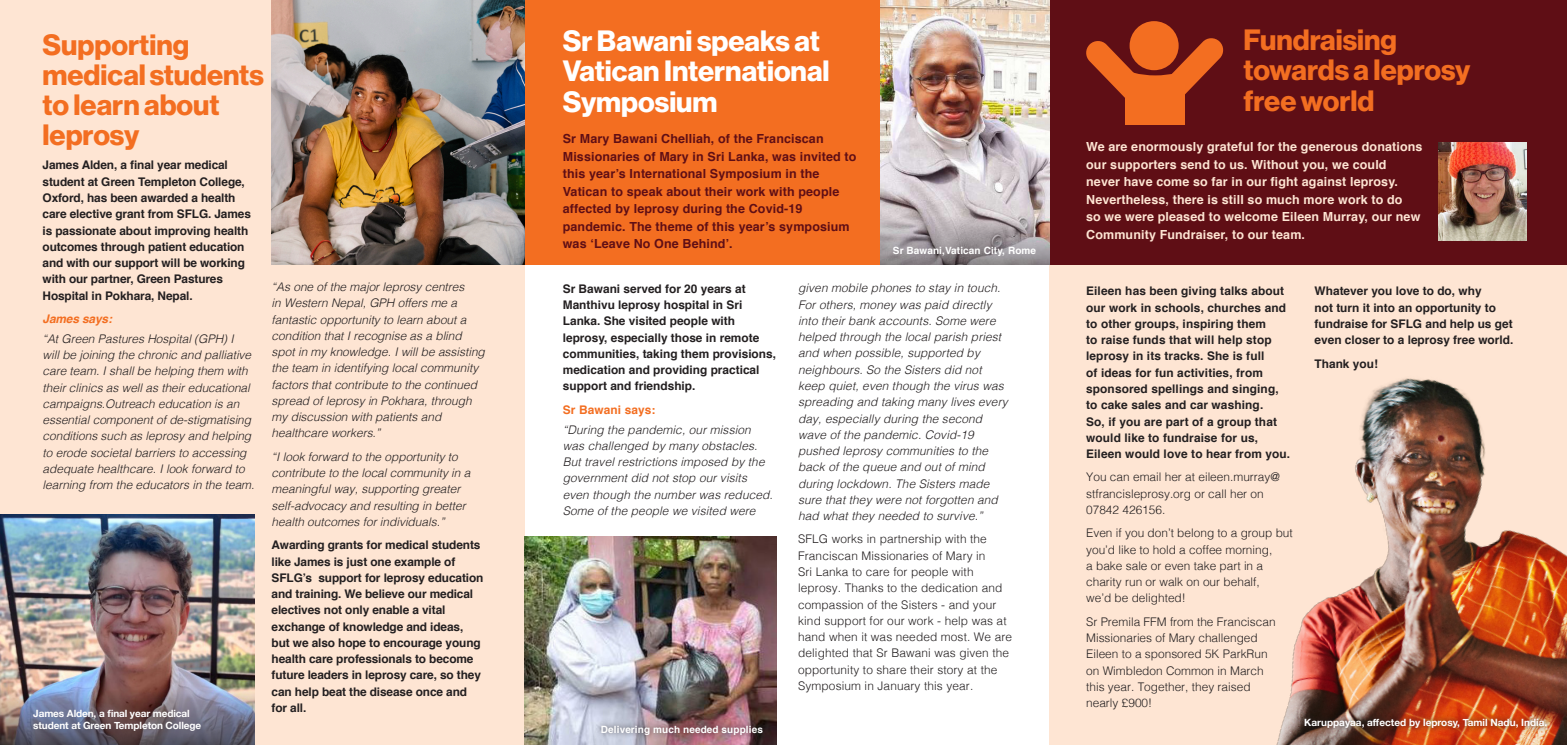
<style>
.page{position:relative;width:1567px;height:745px;background:#fff}
.page>*{position:absolute;margin:0;border:0;box-sizing:border-box;transform-origin:0 0}
.t1{font:28.75px/30px "N Haas Grotesk DS Pro 75 Bd";color:#f36e21}
.t2{font:28.75px/30px "N Haas Grotesk DS Pro 75 Bd";color:#fff}
.t3{font:700 12.5px/17.5px "Helvetica";letter-spacing:.01em;color:#5f0e15}
.t4{font:700 12.5px/17.5px "Helvetica";letter-spacing:.01em;color:#fee5d3}
.t5{font:italic 300 11.88px/16.2px "Helvetica";color:#231f20}
.t6{font:700 11.88px/16.2px "Helvetica";color:#231f20}
.t7{font:300 11.88px/16.2px "Helvetica";color:#231f20}
.t8{font:700 11.88px "Helvetica";letter-spacing:.01em;color:#f36e21}
.t9{font:italic 700 11.88px "Helvetica";letter-spacing:-.01em;color:#f36e21}
.t10{font:700 10px/12.5px "Helvetica Neue";letter-spacing:-.01em;color:#fff}
.t11{font:700 10px "Helvetica";letter-spacing:.01em;color:#fff}
</style>
<div class="page">
<div style="left:1049px;top:0;width:517px;height:744px;background:#fee5d3"></div>
<div style="left:1049px;top:0;width:517px;height:264px;background:#5f0e15"></div>
<div style="left:1125px;top:70px;width:60px;height:55px;background:#f36e21"></div>
<div style="left:0;top:0;width:524px;height:744px;background:#fee5d3"></div>
<div style="left:524px;top:0;width:356px;height:264px;background:#f36e21"></div>
<img style="left:880px;top:0;width:169px;height:215px">
<img style="left:0;top:514px;width:254px;height:174px">
<img style="left:0;top:688px;width:254px;height:56px">
<img style="left:271px;top:0;width:253px;height:264px">
<img style="left:524px;top:536px;width:252px;height:208px">
<img style="left:1438px;top:142px;width:87px;height:98px">
<div style="left:1129px;top:21px;width:49px;height:49px;background:#f36e21;border-radius:50%"></div>
<svg style="left:1086px;top:37px;width:138px;height:61px"></svg>
<img style="left:1276px;top:378px;width:290px;height:366px">
<div style="left:595px;top:718px;width:173px;height:22px;background:#231f20;opacity:.75"></div>
<svg style="left:880px;top:215px;width:169px;height:49px;background:#a1999c"></svg>
<div style="left:1298px;top:712px;width:254px;height:22px;background:#231f20;opacity:.87"></div>
<p class="t1" style="left:43px;top:30px;width:223px">Supporting medical students to learn about leprosy</p>
<p class="t6" style="left:43px;top:157px;width:210px">James Alden, a final year medical student at Green Templeton College, Oxford, has been awarded a health care elective grant from SFLG. James is passionate about improving health outcomes through patient education and with our support will be working with our partner, Green Pastures Hospital in Pokhara, Nepal.</p>
<p class="t9" style="left:43px;top:309px;width:71px">James says:</p>
<p class="t5" style="left:43px;top:329px;width:213px">“At Green Pastures Hospital (GPH) I<br>will be joining the chronic and palliative care team. I shall be helping them with their clinics as well as their educational campaigns.Outreach education is an essential component of de-stigmatising conditions such as leprosy and helping to erode societal barriers to accessing adequate healthcare. I look forward to learning from the educators in the team.</p>
<p class="t10" style="left:33px;top:706px;width:169px">James Alden, a final year medical student at Green Templeton College</p>
<p class="t5" style="left:271px;top:278px;width:215px">“As one of the major leprosy centres<br>in Western Nepal, GPH offers me a fantastic opportunity to learn about a condition that I recognise as a blind spot in my knowledge. I will be assisting the team in identifying local community factors that contribute to the continued spread of leprosy in Pokhara, through my discussion with patients and healthcare workers.”</p>
<p class="t5" style="left:271px;top:447px;width:200px">“I look forward to the opportunity to contribute to the local community in a meaningful way, supporting greater self-advocacy and resulting in better health outcomes for individuals.”</p>
<p class="t6" style="left:271px;top:536px;width:213px">Awarding grants for medical students like James is just one example of<br>SFLG’s support for leprosy education and training. We believe our medical electives not only enable a vital exchange of knowledge and ideas, but we also hope to encourage young health care professionals to become future leaders in leprosy care, so they can help beat the disease once and for all.</p>
<p class="t2" style="left:562px;top:27px;width:268px">Sr Bawani speaks at<br>Vatican International<br>Symposium</p>
<p class="t3" style="left:562px;top:130px;width:295px">Sr Mary Bawani Chelliah, of the Franciscan Missionaries of Mary in Sri Lanka, was invited to this year’s International Symposium in the Vatican to speak about their work with people affected by leprosy during the Covid-19 pandemic. The theme of this year’s symposium was ‘Leave No One Behind’.</p>
<p class="t11" style="left:892px;top:242px;width:145px">Sr Bawani,Vatican City, Rome</p>
<p class="t6" style="left:562px;top:280px;width:215px">Sr Bawani served for 20 years at Manthivu leprosy hospital in Sri Lanka. She visited people with leprosy, especially those in remote communities, taking them provisions, medication and providing practical support and friendship.</p>
<p class="t8" style="left:562px;top:399px;width:94px">Sr Bawani says:</p>
<p class="t5" style="left:562px;top:420px;width:211px">“During the pandemic, our mission was challenged by many obstacles.<br>But travel restrictions imposed by the government did not stop our visits even though the number was reduced.<br>Some of the people we visited were</p>
<p class="t11" style="left:601px;top:720px;width:163px">Delivering much needed supplies</p>
<p class="t5" style="left:798px;top:279px;width:211px">given mobile phones to stay in touch.<br>For others, money was paid directly into their bank accounts. Some were helped through the local parish priest and when possible, supported by neighbours. So the Sisters did not keep quiet, even though the virus was spreading and taking many lives every day, especially during the second wave of the pandemic. Covid-19 pushed leprosy communities to the back of the queue and out of mind during lockdown. The Sisters made sure that they were not forgotten and had what they needed to survive.”</p>
<p class="t7" style="left:798px;top:530px;width:215px">SFLG works in partnership with the Franciscan Missionaries of Mary in<br>Sri Lanka to care for people with leprosy. Thanks to the dedication and compassion of the Sisters - and your kind support for our work - help was at hand when it was needed most. We are delighted that Sr Bawani was given the opportunity to share their story at the Symposium in January this year.</p>
<p class="t1" style="left:1243px;top:26px;width:228px">Fundraising towards a leprosy free world</p>
<p class="t4" style="left:1086px;top:138px;width:338px">We are enormously grateful for the generous donations our supporters send to us. Without you, we could never have come so far in our fight against leprosy.<br>Nevertheless, there is still so much more work to do<br>so we were pleased to welcome Eileen Murray, our new Community Fundraiser, to our team.</p>
<p class="t6" style="left:1086px;top:283px;width:205px">Eileen has been giving talks about our work in schools, churches and to other groups, inspiring them<br>to raise funds that will help stop leprosy in its tracks. She is full<br>of ideas for fun activities, from sponsored spellings and singing, to cake sales and car washing.<br>So, if you are part of a group that would like to fundraise for us,<br>Eileen would love to hear from you.</p>
<p class="t7" style="left:1086px;top:468px;width:195px">You can email her at eileen.murray@ stfrancisleprosy.org or call her on<br>07842 426156.</p>
<p class="t7" style="left:1086px;top:524px;width:208px">Even if you don’t belong to a group but you’d like to hold a coffee morning,<br>a bake sale or even take part in a charity run or walk on our behalf,<br>we’d be delighted!</p>
<p class="t7" style="left:1086px;top:612px;width:191px">Sr Premila FFM from the Franciscan<br>Missionaries of Mary challenged<br>Eileen to a sponsored 5K ParkRun on Wimbledon Common in March this year. Together, they raised nearly £900!</p>
<p class="t6" style="left:1314px;top:283px;width:200px">Whatever you love to do, why<br>not turn it into an opportunity to fundraise for SFLG and help us get even closer to a leprosy free world.</p>
<p class="t6" style="left:1314px;top:355px;width:65px">Thank you!</p>
<p class="t10" style="left:1304px;top:716px;width:244px">Karuppayaa, affected by leprosy, Tamil Nadu, India.</p>
</div>
